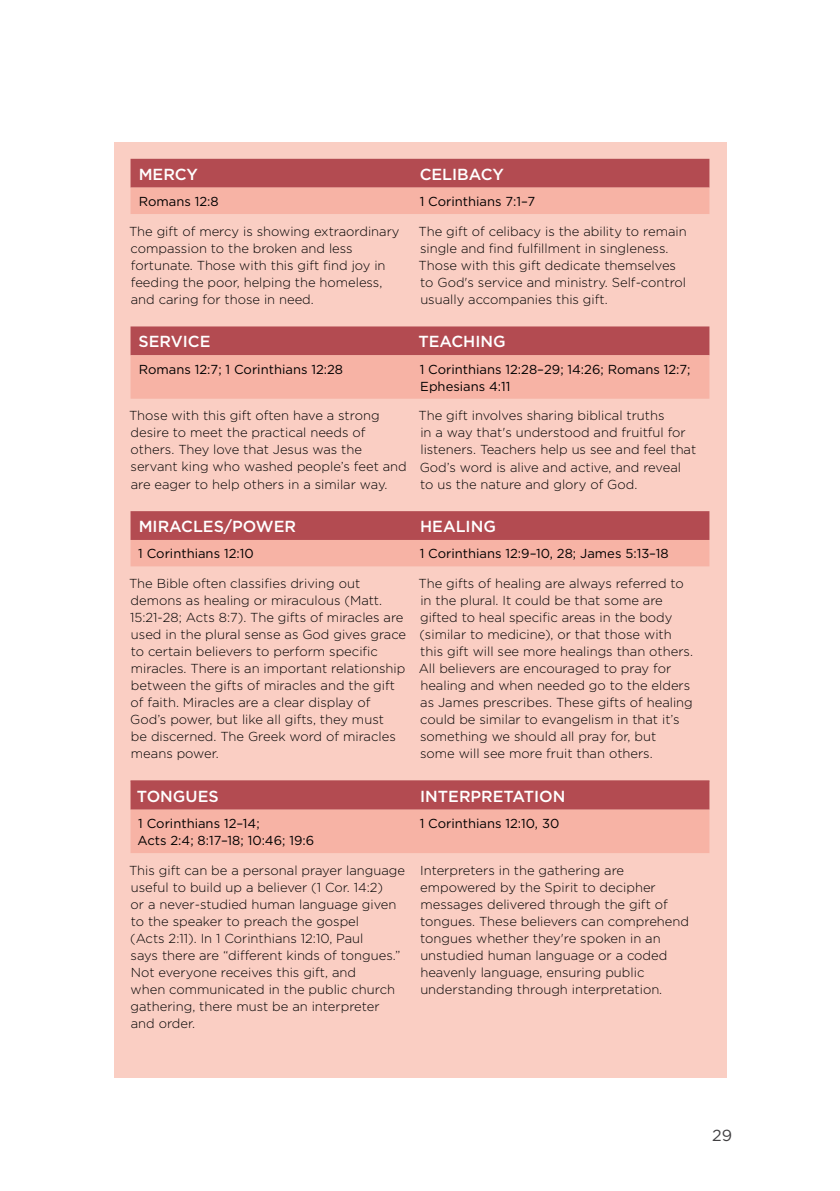
<style>
.page{position:relative;width:840px;height:1191px;background:#fff}
.page>*{position:absolute;margin:0;border:0;box-sizing:border-box;transform-origin:0 0}
.t1{font:500 16px "Gotham";color:#fff}
.t2{font:16px "Gotham";color:#414042}
.t3{font:300 13px/17px "Gotham";color:#000}
.t4{font:13px/17px "Gotham";color:#000}
</style>
<div class="page">
<div style="left:113px;top:142px;width:613px;height:935px;background:#facec3"></div>
<div style="left:130px;top:159px;width:579px;height:29px;background:#b34b51"></div>
<svg style="left:130px;top:188px;width:579px;height:665px"></svg>
<hr style="left:130px;top:780px;width:290px;height:1px;background:#b34b51">
<hr style="left:420px;top:780px;width:289px;height:1px;background:#b34b51">
<p class="t1" style="left:139px;top:163px;width:61px">MERCY</p>
<p class="t1" style="left:419px;top:163px;width:86px">CELIBACY</p>
<p class="t4" style="left:139px;top:193px;width:81px">Romans 12:8</p>
<p class="t4" style="left:419px;top:193px;width:117px">1 Corinthians 7:1–7</p>
<p class="t3" style="left:129px;top:222px;width:272px">The gift of mercy is showing extraordinary compassion to the broken and less fortunate. Those with this gift find joy in feeding the poor, helping the homeless, and caring for those in need.</p>
<p class="t3" style="left:418px;top:222px;width:269px">The gift of celibacy is the ability to remain single and find fulfillment in singleness.<br>Those with this gift dedicate themselves to God's service and ministry. Self-control usually accompanies this gift.</p>
<p class="t1" style="left:138px;top:331px;width:73px">SERVICE</p>
<p class="t1" style="left:418px;top:331px;width:89px">TEACHING</p>
<p class="t4" style="left:139px;top:360px;width:206px">Romans 12:7; 1 Corinthians 12:28</p>
<p class="t4" style="left:419px;top:360px;width:272px">1 Corinthians 12:28–29; 14:26; Romans 12:7;<br>Ephesians 4:11</p>
<p class="t3" style="left:129px;top:407px;width:279px">Those with this gift often have a strong desire to meet the practical needs of others. They love that Jesus was the servant king who washed people’s feet and are eager to help others in a similar way.</p>
<p class="t3" style="left:418px;top:407px;width:279px">The gift involves sharing biblical truths<br>in a way that's understood and fruitful for listeners. Teachers help us see and feel that God’s word is alive and active, and reveal to us the nature and glory of God.</p>
<p class="t1" style="left:139px;top:516px;width:159px">MIRACLES/POWER</p>
<p class="t1" style="left:420px;top:516px;width:77px">HEALING</p>
<p class="t4" style="left:138px;top:545px;width:117px">1 Corinthians 12:10</p>
<p class="t4" style="left:419px;top:545px;width:250px">1 Corinthians 12:9–10, 28; James 5:13–18</p>
<p class="t3" style="left:129px;top:574px;width:278px">The Bible often classifies driving out demons as healing or miraculous (Matt.<br>15:21-28; Acts 8:7). The gifts of miracles are used in the plural sense as God gives grace to certain believers to perform specific miracles. There is an important relationship between the gifts of miracles and the gift of faith. Miracles are a clear display of God’s power, but like all gifts, they must<br>be discerned. The Greek word of miracles means power.</p>
<p class="t3" style="left:418px;top:575px;width:276px">The gifts of healing are always referred to in the plural. It could be that some are gifted to heal specific areas in the body (similar to medicine), or that those with this gift will see more healings than others.<br>All believers are encouraged to pray for healing and when needed go to the elders as James prescribes. These gifts of healing could be similar to evangelism in that it’s something we should all pray for, but<br>some will see more fruit than others.</p>
<p class="t1" style="left:137px;top:785px;width:83px">TONGUES</p>
<p class="t1" style="left:420px;top:785px;width:147px">INTERPRETATION</p>
<p class="t4" style="left:137px;top:814px;width:178px">1 Corinthians 12–14;<br>Acts 2:4; 8:17–18; 10:46; 19:6</p>
<p class="t4" style="left:419px;top:814px;width:141px">1 Corinthians 12:10, 30</p>
<p class="t3" style="left:129px;top:861px;width:277px">This gift can be a personal prayer language useful to build up a believer (1 Cor. 14:2)<br>or a never-studied human language given to the speaker to preach the gospel<br>(Acts 2:11). In 1 Corinthians 12:10, Paul<br>says there are “different kinds of tongues.” Not everyone receives this gift, and<br>when communicated in the public church gathering, there must be an interpreter and order.</p>
<p class="t3" style="left:420px;top:861px;width:270px">Interpreters in the gathering are empowered by the Spirit to decipher messages delivered through the gift of tongues. These believers can comprehend tongues whether they're spoken in an unstudied human language or a coded heavenly language, ensuring public understanding through interpretation.</p>
<p class="t2" style="left:711px;top:1124px;width:21px">29</p>
</div>
